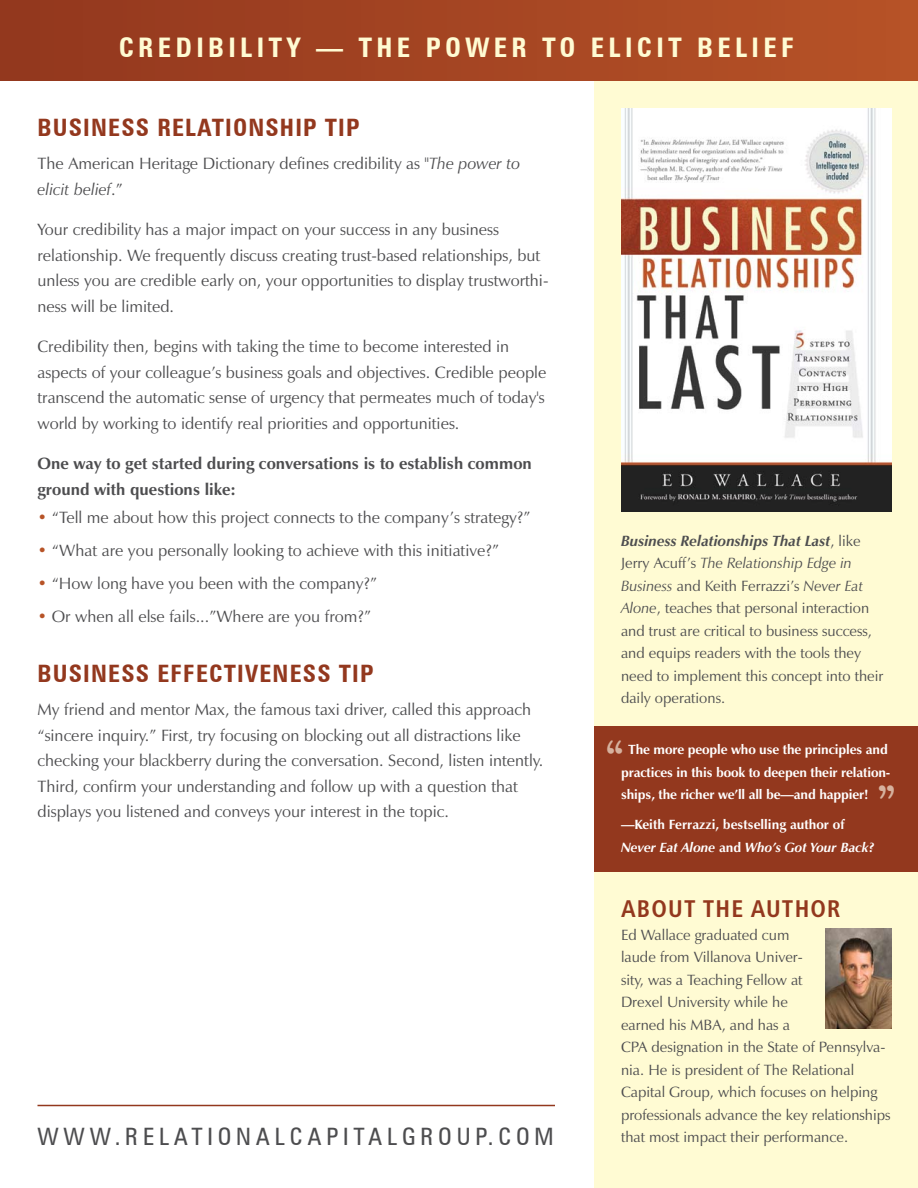
<style>
.page{position:relative;width:918px;height:1188px;background:#fff}
.page>*{position:absolute;margin:0;border:0;box-sizing:border-box;transform-origin:0 0}
.t1{font:45px "American Typewriter";color:#d6b19e}
.t2{font:700 condensed 27px "Zurich BT";letter-spacing:.16em;color:#fffbd3}
.t3{font:700 condensed 24px "Zurich BT";letter-spacing:.05em;color:#93381e}
.t4{font:condensed 24px "Zurich BT";letter-spacing:.2em;color:#4d4d4f}
.t5{font:700 condensed 24px "Frutiger";letter-spacing:.05em;color:#93381e}
.t6{font:16.5px/25.5px "Zap";color:#4d4d4f}
.t7{font:700 16.5px/25.5px "Zap";color:#4d4d4f}
.t8{font:15px/22.5px "Zap";color:#4d4d4f}
.t9{font:700 13.5px/22.5px "Zap";letter-spacing:-.01em;color:#fff}
.s1{font-style:italic}
.s2{font-weight:700;color:#b75327}
.s3{font-weight:700;font-style:italic}
</style>
<div class="page">
<div style="left:594px;top:0;width:324px;height:1188px;background:#fffbd3"></div>
<div style="left:0;top:0;width:918px;height:81px;background:linear-gradient(to right,#92371e,#b75327)"></div>
<hr style="left:38px;top:1105px;width:517px;height:1px;background:#93381e">
<div style="left:594px;top:726px;width:324px;height:146px;background:#93381e"></div>
<img style="left:621px;top:108px;width:270px;height:403px">
<img style="left:825px;top:929px;width:66px;height:99px">
<h2 class="t2" style="left:119px;top:31px;width:677px">CREDIBILITY — THE POWER TO ELICIT BELIEF</h2>
<h3 class="t3" style="left:37px;top:113px;width:324px">BUSINESS RELATIONSHIP TIP</h3>
<p class="t6" style="left:37px;top:151px;width:484px">The American Heritage Dictionary defines credibility as "<span class="s1">The power to elicit belief</span>.”</p>
<p class="t6" style="left:37px;top:217px;width:513px">Your credibility has a major impact on your success in any business relationship. We frequently discuss creating trust-based relationships, but unless you are credible early on, your opportunities to display trustworthi&shy;ness will be limited.</p>
<p class="t6" style="left:37px;top:334px;width:510px">Credibility then, begins with taking the time to become interested in aspects of your colleague’s business goals and objectives. Credible people transcend the automatic sense of urgency that permeates much of today's world by working to identify real priorities and opportunities.</p>
<p class="t7" style="left:37px;top:451px;width:496px">One way to get started during conversations is to establish common ground with questions like:</p>
<p class="t6" style="left:37px;top:505px;width:494px"><span class="s2">•</span> “Tell me about how this project connects to the company’s strategy?”</p>
<p class="t6" style="left:37px;top:538px;width:463px"><span class="s2">•</span> “What are you personally looking to achieve with this initiative?”</p>
<p class="t6" style="left:37px;top:571px;width:341px"><span class="s2">•</span> “How long have you been with the company?”</p>
<p class="t6" style="left:37px;top:604px;width:335px"><span class="s2">•</span> Or when all else fails...”Where are you from?”</p>
<h3 class="t3" style="left:37px;top:659px;width:337px">BUSINESS EFFECTIVENESS TIP</h3>
<p class="t6" style="left:37px;top:697px;width:507px">My friend and mentor Max, the famous taxi driver, called this approach “sincere inquiry.” First, try focusing on blocking out all distractions like checking your blackberry during the conversation. Second, listen intently.<br>Third, confirm your understanding and follow up with a question that displays you listened and conveys your interest in the topic.</p>
<h3 class="t4" style="left:38px;top:1122px;width:518px">WWW.RELATIONALCAPITALGROUP.COM</h3>
<p class="t8" style="left:621px;top:529px;width:264px"><span class="s3">Business Relationships That Last</span>, like Jerry Acuff’s <span class="s1">The Relationship Edge in Business</span> and Keith Ferrazzi’s <span class="s1">Never Eat Alone</span>, teaches that personal interaction and trust are critical to business success, and equips readers with the tools they need to implement this concept into their daily operations.</p>
<p class="t9" style="left:621px;top:738px;width:271px;text-indent:7px">The more people who use the principles and practices in this book to deepen their relation&shy;ships, the richer we’ll all be—and happier!</p>
<p class="t9" style="left:621px;top:813px;width:255px">—Keith Ferrazzi, bestselling author of<br><span class="s1">Never Eat Alone</span> and <span class="s1">Who’s Got Your Back?</span></p>
<h1 class="t1" style="left:605px;top:723px;width:21px">“</h1>
<h1 class="t1" style="left:877px;top:768px;width:21px">”</h1>
<h3 class="t5" style="left:621px;top:895px;width:221px">ABOUT THE AUTHOR</h3>
<p class="t8" style="left:621px;top:923px;width:271px">Ed Wallace graduated cum<br>laude from Villanova Univer-<br>sity, was a Teaching Fellow at<br>Drexel University while he<br>earned his MBA, and has a<br>CPA designation in the State of Pennsylva&shy;nia. He is president of The Relational Capital Group, which focuses on helping professionals advance the key relationships that most impact their performance.</p>
</div>
